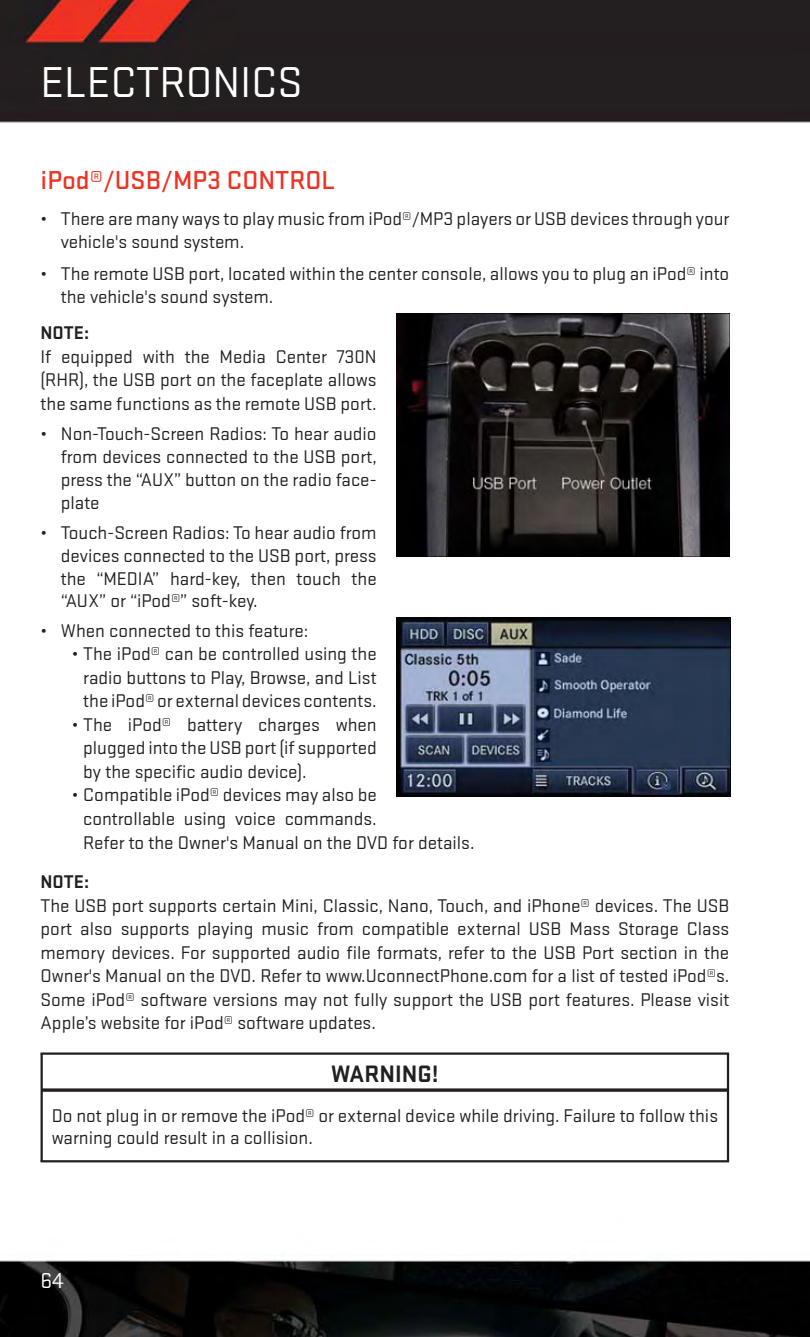
<style>
.page{position:relative;width:810px;height:1337px;background:#fff}
.page>*{position:absolute;margin:0;border:0;box-sizing:border-box;transform-origin:0 0}
.t1{font:45px "Stratum 1";color:#fff}
.t2{font:500 27px "Stratum 1";color:#ee3224}
.t3{font:700 24.75px "Stratum 1";color:#231f20}
.t4{font:22.5px "Stratum 1";color:#fff}
.t5{font:19.12px/23.6px "Stratum 1";color:#231f20;text-align:justify}
.t6{font:700 19.12px "Stratum 1";color:#231f20}
</style>
<div class="page">
<img style="left:0;top:0;width:810px;height:1336px">
<hr style="left:42px;top:1088px;width:686px;height:3px;background:#231f20">
<hr style="left:41px;top:1052px;width:688px;height:2px;background:#231f20">
<hr style="left:727px;top:1053px;width:2px;height:108px;background:#231f20">
<hr style="left:41px;top:1160px;width:688px;height:2px;background:#231f20">
<hr style="left:41px;top:1053px;width:2px;height:108px;background:#231f20">
<img style="left:397px;top:313px;width:333px;height:243px">
<img style="left:397px;top:618px;width:334px;height:178px">
<h1 class="t1" style="left:40px;top:66px;width:263px">ELECTRONICS</h1>
<h2 class="t2" style="left:41px;top:170px;width:296px">iPod®/USB/MP3 CONTROL</h2>
<p class="t5" style="left:61px;top:209px;width:670px;line-height:22.9px;text-indent:-20px">• There are many ways to play music from iPod®/MP3 players or USB devices through your vehicle's sound system.</p>
<p class="t5" style="left:61px;top:264px;width:670px;line-height:22.9px;text-indent:-20px">• The remote USB port, located within the center console, allows you to plug an iPod® into the vehicle's sound system.</p>
<p class="t6" style="left:41px;top:326px;width:50px">NOTE:</p>
<p class="t5" style="left:41px;top:346px;width:338px">If equipped with the Media Center 730N (RHR), the USB port on the faceplate allows the same functions as the remote USB port.</p>
<p class="t5" style="left:61px;top:424px;width:318px;line-height:22.9px;text-indent:-20px">• Non-Touch-Screen Radios: To hear audio from devices connected to the USB port, press the “AUX” button on the radio face&shy;plate</p>
<p class="t5" style="left:61px;top:522px;width:317px;line-height:22.9px;text-indent:-20px">• Touch-Screen Radios: To hear audio from devices connected to the USB port, press the “MEDIA” hard-key, then touch the “AUX” or “iPod®” soft-key.</p>
<p class="t5" style="left:41px;top:620px;width:269px">• When connected to this feature:</p>
<p class="t5" style="left:72px;top:643px;width:306px;text-align:center">• The iPod® can be controlled using the radio buttons to Play, Browse, and List the iPod® or external devices contents.</p>
<p class="t5" style="left:83px;top:714px;width:295px;text-indent:-11px">• The iPod® battery charges when plugged into the USB port (if supported by the specific audio device).</p>
<p class="t5" style="left:83px;top:785px;width:393px;text-align:left;text-indent:-11px">• Compatible iPod® devices may also be<br>controllable using voice commands.<br>Refer to the Owner's Manual on the DVD for details.</p>
<p class="t6" style="left:41px;top:875px;width:50px">NOTE:</p>
<p class="t5" style="left:41px;top:895px;width:690px">The USB port supports certain Mini, Classic, Nano, Touch, and iPhone® devices. The USB port also supports playing music from compatible external USB Mass Storage Class memory devices. For supported audio file formats, refer to the USB Port section in the Owner's Manual on the DVD. Refer to www.UconnectPhone.com for a list of tested iPod®s.<br>Some iPod® software versions may not fully support the USB port features. Please visit Apple’s website for iPod® software updates.</p>
<p class="t3" style="left:331px;top:1065px;width:109px">WARNING!</p>
<p class="t5" style="left:52px;top:1105px;width:668px;line-height:22.9px">Do not plug in or remove the iPod® or external device while driving. Failure to follow this warning could result in a collision.</p>
<p class="t4" style="left:40px;top:1272px;width:25px">64</p>
</div>
